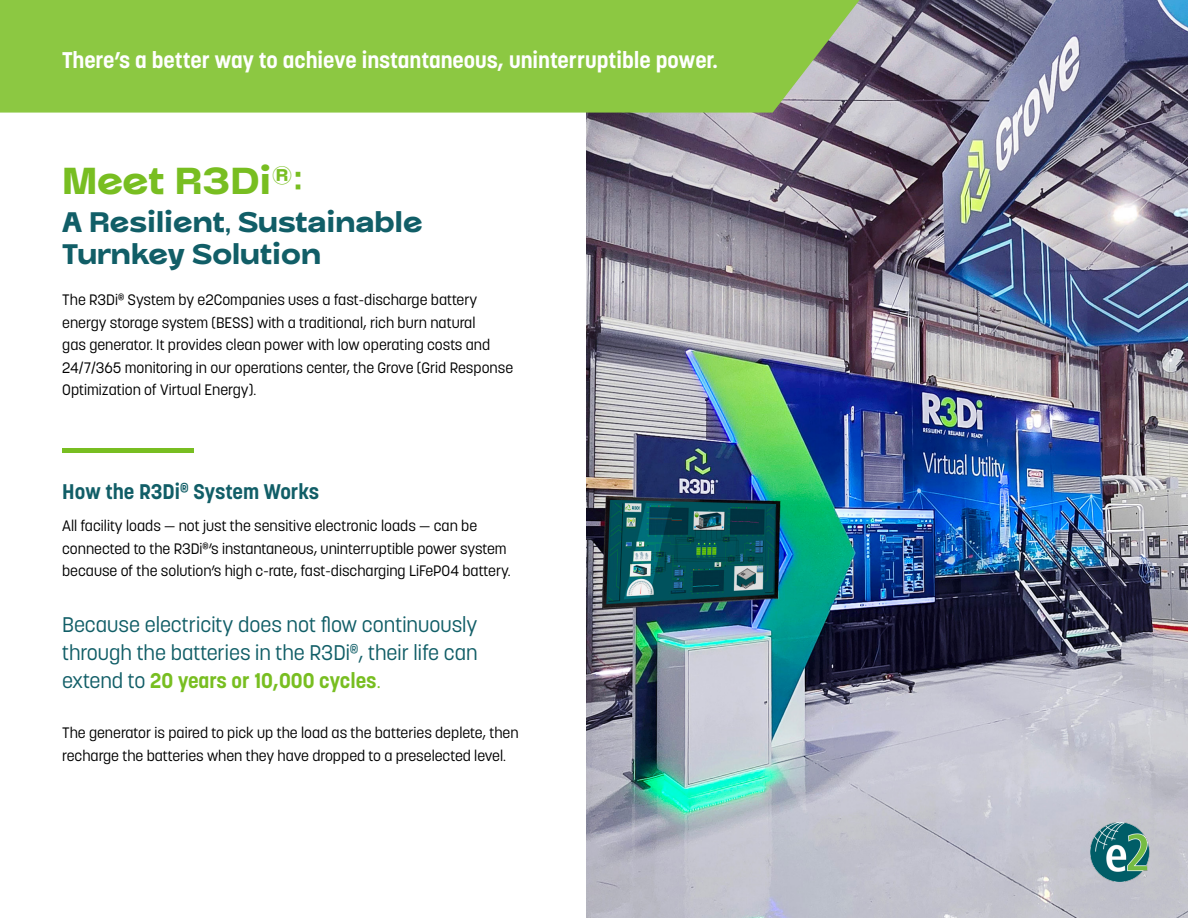
<style>
.page{position:relative;width:1188px;height:918px;background:#fff}
.page>*{position:absolute;margin:0;border:0;box-sizing:border-box;transform-origin:0 0}
.t1{font:37.5px "Frink Rio Variable";letter-spacing:-.01em;color:#78be21}
.t2{font:28.2px/32.1px "Frink Rio Variable";color:#115e67}
.t3{font:700 22.5px "Korolev";color:#fff}
.t4{font:21px/28.5px "Korolev";color:#115e67;text-align:justify}
.t5{font:700 21px "Korolev";color:#115e67}
.t6{font:15px/22.5px "Korolev";color:#000}
.s1{font-weight:700;color:#78be21}
.s2{color:#78be21}
</style>
<div class="page">
<img style="left:587px;top:0;width:601px;height:918px">
<div style="left:0;top:0;width:860px;height:113px;background:#8cc842"></div>
<div style="left:62px;top:448px;width:132px;height:5px;background:#78be21"></div>
<img style="left:1090px;top:823px;width:62px;height:58px">
<h3 class="t3" style="left:62px;top:46px;width:657px">There’s a better way to achieve instantaneous, uninterruptible power.</h3>
<h1 class="t1" style="left:62px;top:159px;width:243px">Meet R3Di®:</h1>
<h2 class="t2" style="left:62px;top:206px;width:362px">A Resilient, Sustainable<br>Turnkey Solution</h2>
<p class="t6" style="left:62px;top:289px;width:452px">The R3Di<sup>®</sup> System by e2Companies uses a fast-discharge battery energy storage system (BESS) with a traditional, rich burn natural<br>gas generator. It provides clean power with low operating costs and 24/7/365 monitoring in our operations center, the Grove (Grid Response Optimization of Virtual Energy).</p>
<h3 class="t5" style="left:62px;top:478px;width:258px">How the R3Di<sup>®</sup> System Works</h3>
<p class="t6" style="left:62px;top:514px;width:450px">All facility loads — not just the sensitive electronic loads — can be connected to the R3Di<sup>®</sup>’s instantaneous, uninterruptible power system because of the solution’s high c-rate, fast-discharging LiFePO4 battery.</p>
<h3 class="t4" style="left:62px;top:610px;width:417px">Because electricity does not flow continuously through the batteries in the R3Di<sup>®</sup>, their life can extend to <span class="s1">20 years or 10,000 cycles</span><span class="s2">.</span></h3>
<p class="t6" style="left:62px;top:721px;width:458px">The generator is paired to pick up the load as the batteries deplete, then recharge the batteries when they have dropped to a preselected level.</p>
</div>
